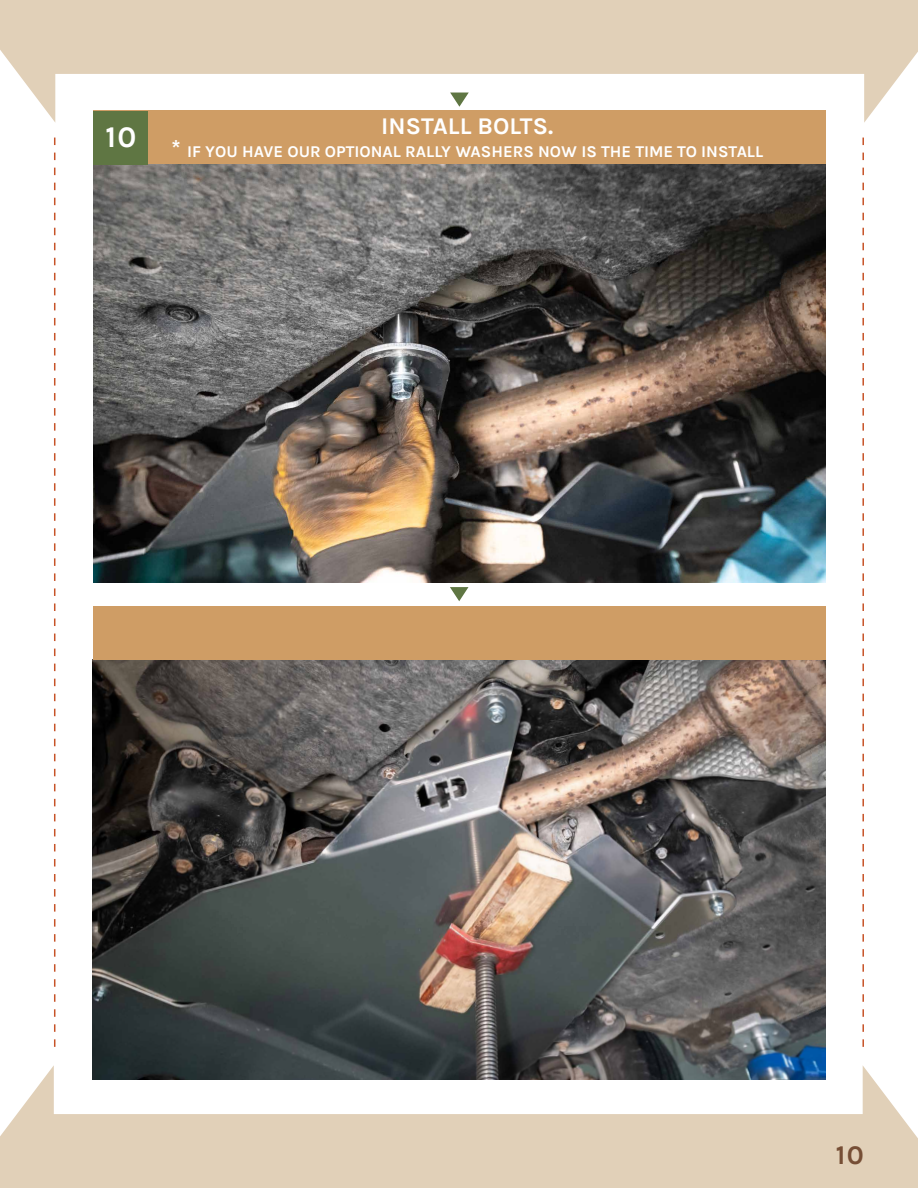
<style>
.page{position:relative;width:918px;height:1188px;background:#fff}
.page>*{position:absolute;margin:0;border:0;box-sizing:border-box;transform-origin:0 0}
.t1{font:700 30px "Karla";color:#fff}
.t2{font:700 27px "Karla";color:#764e35}
.t3{font:700 24px "Karla";color:#fff}
.t4{font:700 16.5px "Karla";color:#fff}
.s1{font-size:24px}
</style>
<div class="page">
<svg style="left:0;top:1065px;width:918px;height:123px;fill:#e1d0b8"></svg>
<svg style="left:54px;top:138px;width:1px;height:909px"></svg>
<svg style="left:862px;top:138px;width:2px;height:909px"></svg>
<svg style="left:0;top:0;width:918px;height:123px;fill:#e1d0b8"></svg>
<img style="left:93px;top:660px;width:733px;height:420px">
<img style="left:94px;top:164px;width:732px;height:419px">
<div style="left:94px;top:111px;width:732px;height:53px;background:#cf9d65"></div>
<svg style="left:450px;top:587px;width:19px;height:14px"></svg>
<svg style="left:450px;top:93px;width:19px;height:14px"></svg>
<div style="left:93px;top:606px;width:733px;height:54px;background:#cf9d65"></div>
<div style="left:94px;top:111px;width:54px;height:54px;background:#5f7643"></div>
<h1 class="t1" style="left:105px;top:120px;width:33px">10</h1>
<h3 class="t3" style="left:381px;top:112px;width:173px">INSTALL BOLTS.</h3>
<p class="t4" style="left:171px;top:141px;width:594px"><span class="s1">*</span> IF YOU HAVE OUR OPTIONAL RALLY WASHERS NOW IS THE TIME TO INSTALL</p>
<h2 class="t2" style="left:836px;top:1140px;width:30px">10</h2>
</div>
